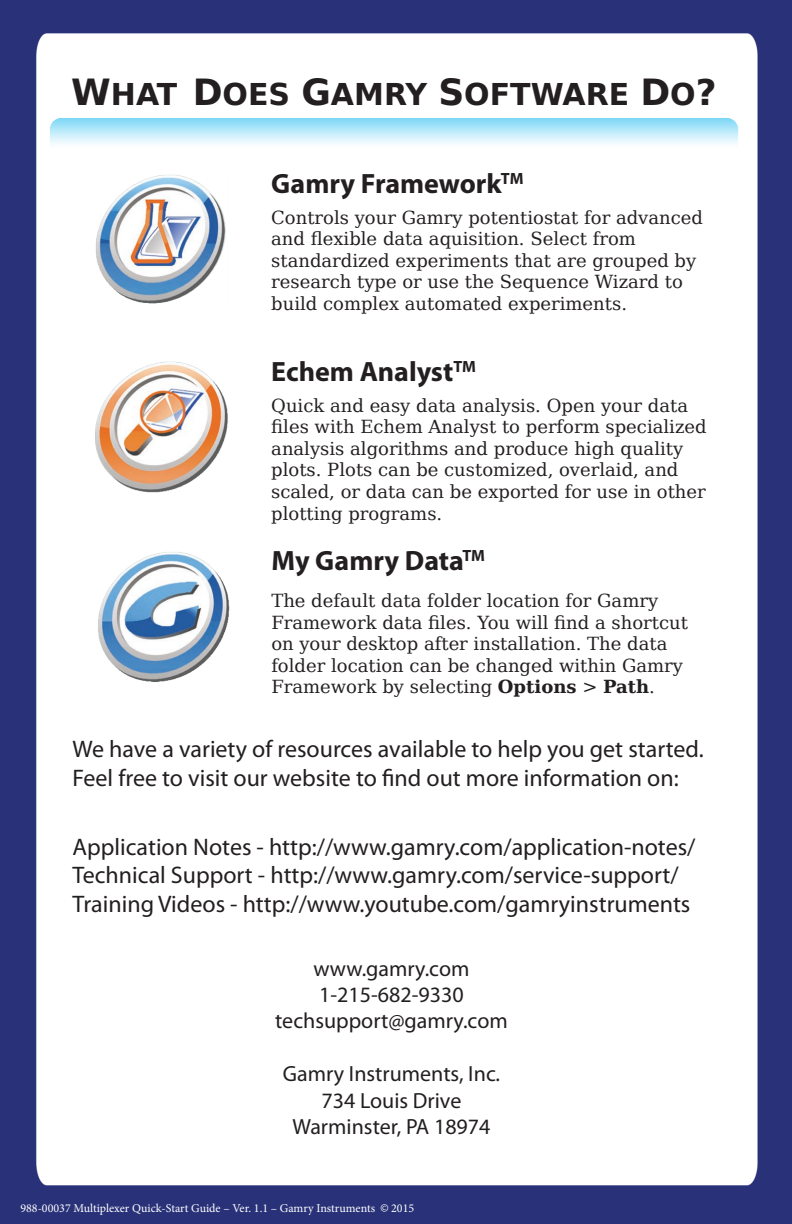
<style>
.page{position:relative;width:792px;height:1224px;background:#fff}
.page>*{position:absolute;margin:0;border:0;box-sizing:border-box;transform-origin:0 0}
.t1{font:700 30px "DejaVu Sans";color:#231f20}
.t2{font:700 28px "Myriad Pro";color:#231f20}
.t3{font:24px/28.8px "Myriad Pro";color:#231f20}
.t4{font:22px/26.4px "Myriad Pro";color:#231f20;text-align:center}
.t5{font:18px/21.6px "DejaVu Serif";color:#231f20}
.t6{font:12px "Minion Pro";color:#fff}
.s1{font-size:36px}
.s2{font-weight:700}
.s3{font-family:"Myriad Pro"}
</style>
<div class="page">
<img style="left:0;top:0;width:792px;height:1224px">
<img style="left:27px;top:96px;width:738px;height:144px">
<img style="left:94px;top:360px;width:136px;height:134px">
<img style="left:94px;top:172px;width:134px;height:133px">
<img style="left:94px;top:549px;width:143px;height:135px">
<h1 class="t1" style="left:71px;top:70px;width:647px"><span class="s1">W</span>HAT <span class="s1">D</span>OES <span class="s1">G</span>AMRY <span class="s1">S</span>OFTWARE <span class="s1">D</span>O<span class="s1">?</span></h1>
<h2 class="t2" style="left:271px;top:166px;width:254px">Gamry Framework<sup>TM</sup></h2>
<p class="t5" style="left:271px;top:206px;width:433px">Controls your Gamry potentiostat for advanced and flexible data aquisition. Select from standardized experiments that are grouped by research type or use the Sequence Wizard to build complex automated experiments.</p>
<h2 class="t2" style="left:271px;top:353px;width:206px">Echem Analyst<sup>TM</sup></h2>
<p class="t5" style="left:271px;top:394px;width:437px">Quick and easy data analysis. Open your data files with Echem Analyst to perform specialized analysis algorithms and produce high quality plots. Plots can be customized, overlaid, and scaled, or data can be exported for use in other plotting programs.</p>
<h2 class="t2" style="left:271px;top:543px;width:215px">My Gamry Data<sup>TM</sup></h2>
<p class="t5" style="left:271px;top:589px;width:418px">The default data folder location for Gamry Framework data files. You will find a shortcut on your desktop after installation. The data folder location can be changed within Gamry Framework by selecting <span class="s2">Options</span> &gt; <span class="s2">Path</span>.</p>
<h3 class="t3" style="left:73px;top:734px;width:633px">We have a variety of resources available to help you get started.<br>Feel free to visit our website to find out more information on:</h3>
<h3 class="t3" style="left:73px;top:832px;width:624px">Application Notes - http://www.gamry.com/application-notes/<br>Technical Support - http://www.gamry.com/service-support/<br>Training Videos - http://www.youtube.com/gamryinstruments</h3>
<p class="t4" style="left:275px;top:955px;width:234px">www.gamry.com<br>1-215-682-9330 techsupport@gamry.com</p>
<p class="t4" style="left:283px;top:1060px;width:219px">Gamry Instruments, Inc.<br>734 Louis Drive<br>Warminster, PA 18974</p>
<p class="t6" style="left:20px;top:1200px;width:395px">988-00037 Multiplexer Quick-Start Guide – Ver. 1.1 – Gamry Instruments <span class="s3">©</span> 2015</p>
</div>
